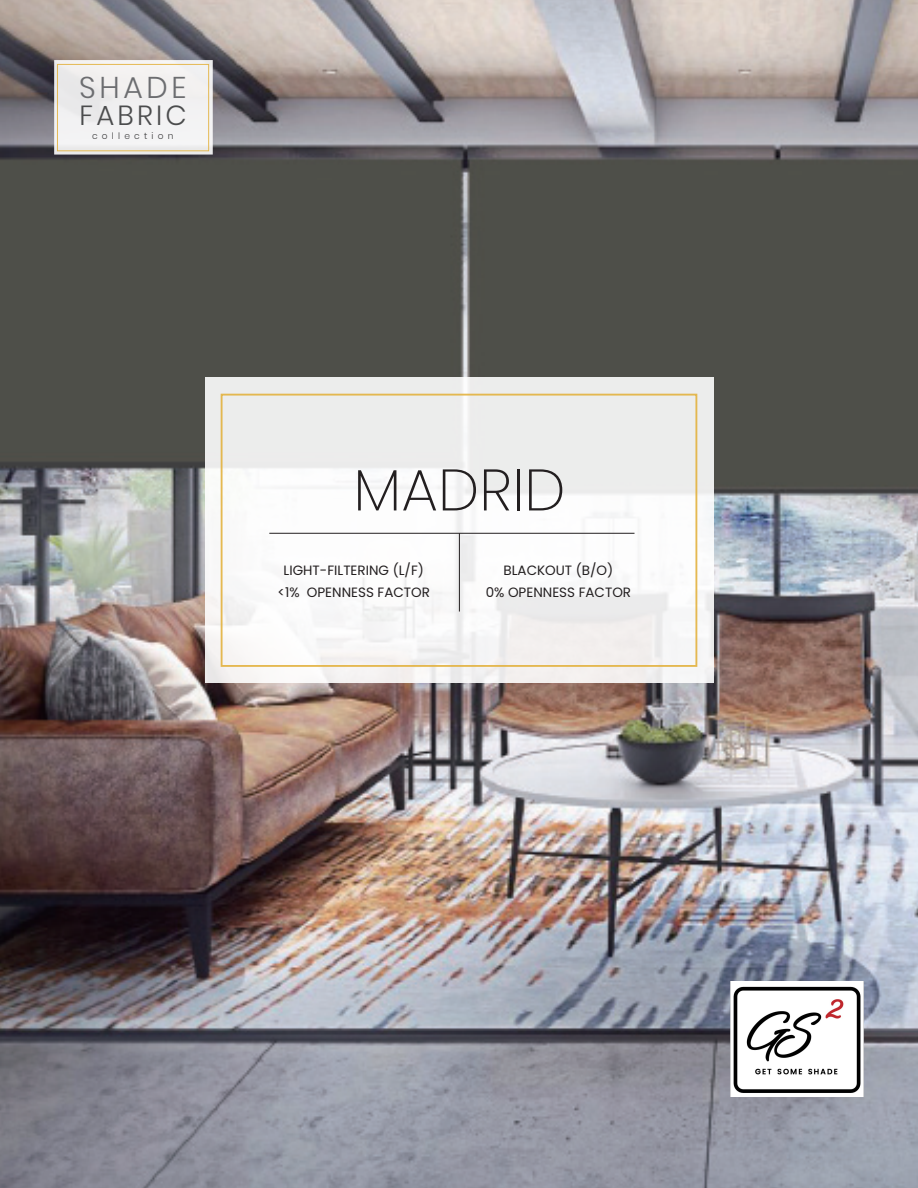
<style>
.page{position:relative;width:918px;height:1188px;background:#fff}
.page>*{position:absolute;margin:0;border:0;box-sizing:border-box;transform-origin:0 0}
.t1{font:200 58.5px "Poppins";color:#231f20}
.t2{font:300 30px "Poppins";letter-spacing:.12em;color:#6c6d70}
.t3{font:300 27.6px "Poppins";letter-spacing:.12em;color:#4b4c4d}
.t4{font:13.5px "Poppins";color:#231f20}
.t5{font:300 9px "Poppins";letter-spacing:.47em;color:#3e3e3f}
</style>
<div class="page">
<img style="left:0;top:0;width:918px;height:1188px">
<img style="left:730px;top:982px;width:133px;height:115px">
<div style="left:205px;top:378px;width:508px;height:305px;background:#f5f4f4"></div>
<div style="left:221px;top:394px;width:476px;height:273px;border:2px solid #e3b23f"></div>
<hr style="left:917px;top:0;width:1px;height:129px;background:#afb4b7">
<svg style="left:54px;top:60px;width:159px;height:95px"></svg>
<div style="left:57px;top:64px;width:152px;height:87px;border:1px solid #e3b23f"></div>
<hr style="left:269px;top:533px;width:366px;height:1px;background:#231f20">
<hr style="left:459px;top:533px;width:1px;height:79px;background:#231f20">
<p class="t2" style="left:79px;top:70px;width:109px">SHADE</p>
<p class="t3" style="left:79px;top:99px;width:109px">FABRIC</p>
<p class="t5" style="left:92px;top:130px;width:83px">collection</p>
<p class="t1" style="left:353px;top:456px;width:214px">MADRID</p>
<p class="t4" style="left:284px;top:562px;width:142px">LIGHT-FILTERING (L/F)</p>
<p class="t4" style="left:278px;top:585px;width:154px">&lt;1% OPENNESS FACTOR</p>
<p class="t4" style="left:503px;top:562px;width:111px">BLACKOUT (B/O)</p>
<p class="t4" style="left:486px;top:585px;width:147px">0% OPENNESS FACTOR</p>
</div>
